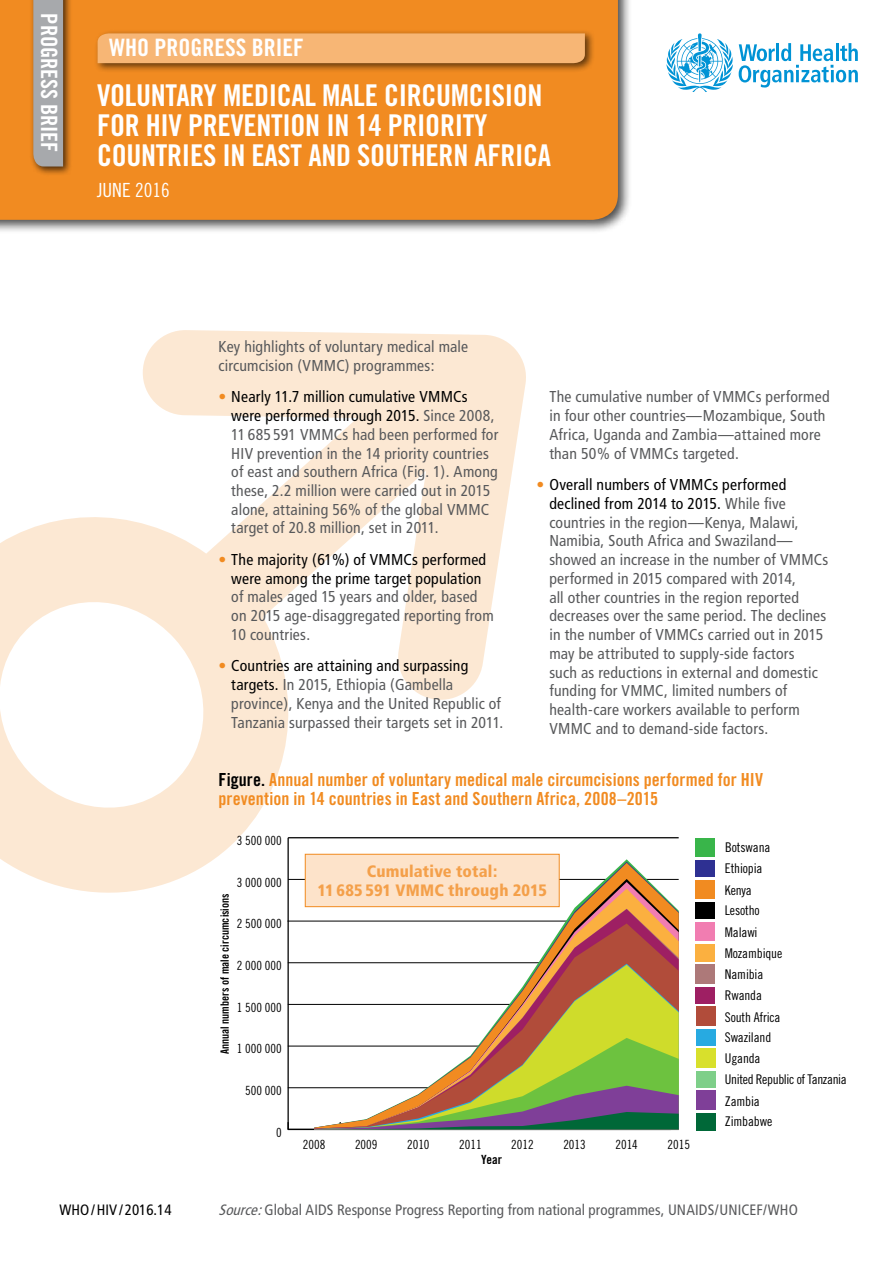
<style>
.page{position:relative;width:893px;height:1263px;background:#fff}
.page>*{position:absolute;margin:0;border:0;box-sizing:border-box;transform-origin:0 0}
.t1{font:30px/30px "Trade Gothic LT Std Bd Cn 20";letter-spacing:-.01em;color:#fff}
.t2{font:24px "Trade Gothic LT Std Bd Cn 20";color:#fff}
.t3{font:22.5px "Trade Gothic LT Std Bd Cn 20";letter-spacing:-.005em;color:#fff}
.t4{font:19.5px "Trade Gothic LT Std Cn 18";color:#fff}
.t5{font:18px/18.8px "Trade Gothic LT Std Bd Cn 20";color:#f18b21}
.t6{font:900 condensed 16.5px/18.8px "Frutiger";letter-spacing:.01em;color:#f4a04a;text-align:center}
.t7{font:condensed 15.75px/18.8px "Frutiger";letter-spacing:.01em;color:#58595b}
.t8{font:condensed 15.75px/18.8px "Frutiger";letter-spacing:.015em;color:#000;text-align:center}
.t9{font:condensed 15px "Frutiger";letter-spacing:.005em;color:#58595b}
.t10{font:condensed 15px "Frutiger";color:#000}
.t11{font:13.35px/21.3px "Trade Gothic Cond Eighteen";letter-spacing:-.01em;color:#000}
.t12{font:12.6px "Trade Gothic Cond Eighteen";color:#000}
.t13{font:12.6px "Trade Gothic Bold Cond Twenty";color:#000}
.t14{font:11.4px "Trade Gothic Bold Cond Twenty";color:#000}
.s1{color:#f18b21}
.s2{color:#000}
.s3{font-style:italic}
</style>
<div class="page">
<div style="left:0;top:0;width:632px;height:234px;background:#000;opacity:.7"></div>
<div style="left:0;top:0;width:618px;height:220px;background:#f18b21"></div>
<svg style="left:0;top:330px;width:527px;height:576px"></svg>
<div style="left:29px;top:0;width:44px;height:176px;background:#000;opacity:.7"></div>
<div style="left:33px;top:0;width:30px;height:166px;background:#a7a9ac"></div>
<div style="left:93px;top:29px;width:502px;height:44px;background:#000;opacity:.6"></div>
<div style="left:98px;top:33px;width:487px;height:30px;background:#f7b675"></div>
<svg style="left:666px;top:33px;width:192px;height:59px"></svg>
<hr style="left:287px;top:838px;width:2px;height:291px;background:#000">
<hr style="left:288px;top:1129px;width:391px;height:1px;background:#000">
<hr style="left:288px;top:1087px;width:391px;height:1px;background:#000">
<hr style="left:288px;top:1046px;width:390px;height:1px;background:#000">
<hr style="left:288px;top:1004px;width:383px;height:1px;background:#000">
<hr style="left:288px;top:962px;width:390px;height:1px;background:#000">
<hr style="left:287px;top:921px;width:391px;height:1px;background:#000">
<hr style="left:288px;top:879px;width:391px;height:1px;background:#000">
<hr style="left:288px;top:837px;width:391px;height:1px;background:#000">
<svg style="left:314px;top:889px;width:363px;height:20px"></svg>
<svg style="left:314px;top:909px;width:365px;height:14px"></svg>
<svg style="left:314px;top:923px;width:365px;height:41px"></svg>
<svg style="left:314px;top:965px;width:365px;height:73px"></svg>
<svg style="left:314px;top:1038px;width:365px;height:91px"></svg>
<div style="left:696px;top:838px;width:19px;height:19px;background:#39b54a"></div>
<div style="left:696px;top:858px;width:19px;height:20px;background:#2e3092"></div>
<hr style="left:696px;top:857px;width:19px;height:3px;background:#fff">
<div style="left:696px;top:880px;width:19px;height:19px;background:#f18b21"></div>
<div style="left:696px;top:900px;width:19px;height:20px;background:#000"></div>
<hr style="left:696px;top:899px;width:19px;height:3px;background:#fff">
<div style="left:696px;top:922px;width:19px;height:20px;background:#f17db1"></div>
<div style="left:696px;top:943px;width:19px;height:19px;background:#fbb040"></div>
<svg style="left:696px;top:943px;width:19px;height:1px"></svg>
<div style="left:696px;top:964px;width:19px;height:20px;background:#ad7979"></div>
<div style="left:696px;top:985px;width:19px;height:19px;background:#9e1f63"></div>
<svg style="left:696px;top:985px;width:19px;height:1px"></svg>
<div style="left:696px;top:1006px;width:19px;height:20px;background:#b14c3a"></div>
<div style="left:696px;top:1027px;width:19px;height:19px;background:#27aae1"></div>
<svg style="left:696px;top:1027px;width:19px;height:1px"></svg>
<div style="left:696px;top:1048px;width:19px;height:20px;background:#d8e02c"></div>
<div style="left:696px;top:1069px;width:19px;height:19px;background:#7ecf89"></div>
<svg style="left:696px;top:1069px;width:19px;height:1px"></svg>
<div style="left:696px;top:1090px;width:19px;height:20px;background:#7f3f98"></div>
<div style="left:696px;top:1111px;width:19px;height:19px;background:#006838"></div>
<svg style="left:696px;top:1111px;width:19px;height:1px"></svg>
<div style="left:305px;top:854px;width:254px;height:53px;background:#fde3ca"></div>
<div style="left:305px;top:854px;width:255px;height:53px;border:1px solid #f18b21"></div>
<h3 class="t3" style="left:63px;top:13px;width:140px;rotate:90deg">PROGRESS BRIEF</h3>
<h2 class="t2" style="left:109px;top:33px;width:196px">WHO PROGRESS BRIEF</h2>
<h1 class="t1" style="left:97px;top:80px;width:456px">VOLUNTARY MEDICAL MALE CIRCUMCISION<br>FOR HIV PREVENTION IN 14 PRIORITY<br>COUNTRIES IN EAST AND SOUTHERN AFRICA</h1>
<p class="t4" style="left:97px;top:178px;width:74px">JUNE 2016</p>
<p class="t7" style="left:219px;top:337px;width:251px">Key highlights of voluntary medical male circumcision (VMMC) programmes:</p>
<p class="t7" style="left:231px;top:387px;width:269px;text-indent:-13px"><span class="s1">•</span> <span class="s2">Nearly 11.7 million cumulative VMMCs were performed through 2015.</span> Since 2008, 11 685 591 VMMCs had been performed for HIV prevention in the 14 priority countries of east and southern Africa (Fig. 1). Among these, 2.2 million were carried out in 2015 alone, attaining 56% of the global VMMC target of 20.8 million, set in 2011.</p>
<p class="t8" style="left:219px;top:550px;width:269px"><span class="s1">•</span> The majority (61%) of VMMCs performed were among the prime target population</p>
<p class="t7" style="left:231px;top:588px;width:264px">of males aged 15 years and older, based on 2015 age-disaggregated reporting from<br>10 countries.</p>
<p class="t7" style="left:231px;top:657px;width:274px;text-indent:-13px"><span class="s1">•</span> <span class="s2">Countries are attaining and surpassing targets.</span> In 2015, Ethiopia (Gambella province), Kenya and the United Republic of Tanzania surpassed their targets set in 2011.</p>
<p class="t7" style="left:549px;top:388px;width:282px">The cumulative number of VMMCs performed in four other countries—Mozambique, South Africa, Uganda and Zambia—attained more than 50% of VMMCs targeted.</p>
<p class="t7" style="left:549px;top:475px;width:280px;text-indent:-13px"><span class="s1">•</span> <span class="s2">Overall numbers of VMMCs performed declined from 2014 to 2015.</span> While five countries in the region—Kenya, Malawi, Namibia, South Africa and Swaziland— showed an increase in the number of VMMCs performed in 2015 compared with 2014,<br>all other countries in the region reported decreases over the same period. The declines in the number of VMMCs carried out in 2015 may be attributed to supply-side factors<br>such as reductions in external and domestic funding for VMMC, limited numbers of health-care workers available to perform VMMC and to demand-side factors.</p>
<p class="t5" style="left:219px;top:770px;width:546px"><span class="s2">Figure.</span> Annual number of voluntary medical male circumcisions performed for HIV prevention in 14 countries in East and Southern Africa, 2008–2015</p>
<p class="t12" style="left:237px;top:833px;width:46px">3 500 000</p>
<p class="t14" style="left:218px;top:1054px;width:162px;rotate:-90deg">Annual numbers of male circumcisions</p>
<p class="t12" style="left:237px;top:875px;width:46px">3 000 000</p>
<p class="t12" style="left:237px;top:916px;width:46px">2 500 000</p>
<p class="t12" style="left:237px;top:958px;width:46px">2 000 000</p>
<p class="t12" style="left:237px;top:1000px;width:46px">1 500 000</p>
<p class="t12" style="left:237px;top:1041px;width:46px">1 000 000</p>
<p class="t12" style="left:245px;top:1083px;width:38px">500 000</p>
<p class="t12" style="left:276px;top:1125px;width:7px">0</p>
<p class="t6" style="left:317px;top:862px;width:231px">Cumulative total:<br>11 685 591 VMMC through 2015</p>
<p class="t12" style="left:303px;top:1137px;width:24px">2008</p>
<p class="t12" style="left:355px;top:1137px;width:24px">2009</p>
<p class="t12" style="left:407px;top:1137px;width:24px">2010</p>
<p class="t12" style="left:459px;top:1137px;width:24px">2011</p>
<p class="t12" style="left:511px;top:1137px;width:24px">2012</p>
<p class="t12" style="left:563px;top:1137px;width:24px">2013</p>
<p class="t12" style="left:615px;top:1137px;width:24px">2014</p>
<p class="t12" style="left:667px;top:1137px;width:24px">2015</p>
<p class="t13" style="left:481px;top:1151px;width:22px">Year</p>
<p class="t11" style="left:725px;top:836px;width:47px">Botswana<br>Ethiopia<br>Kenya</p>
<p class="t11" style="left:725px;top:899px;width:59px">Lesotho<br>Malawi<br>Mozambique<br>Namibia<br>Rwanda<br>South Africa</p>
<p class="t11" style="left:725px;top:1026px;width:123px">Swaziland<br>Uganda<br>United Republic of Tanzania<br>Zambia</p>
<p class="t11" style="left:725px;top:1110px;width:49px">Zimbabwe</p>
<p class="t10" style="left:60px;top:1201px;width:114px">WHO/HIV/ 2016.14</p>
<p class="t9" style="left:219px;top:1200px;width:581px"><span class="s3">Source:</span>Global AIDS Response Progress Reporting from national programmes, UNAIDS/UNICEF/WHO</p>
</div>
